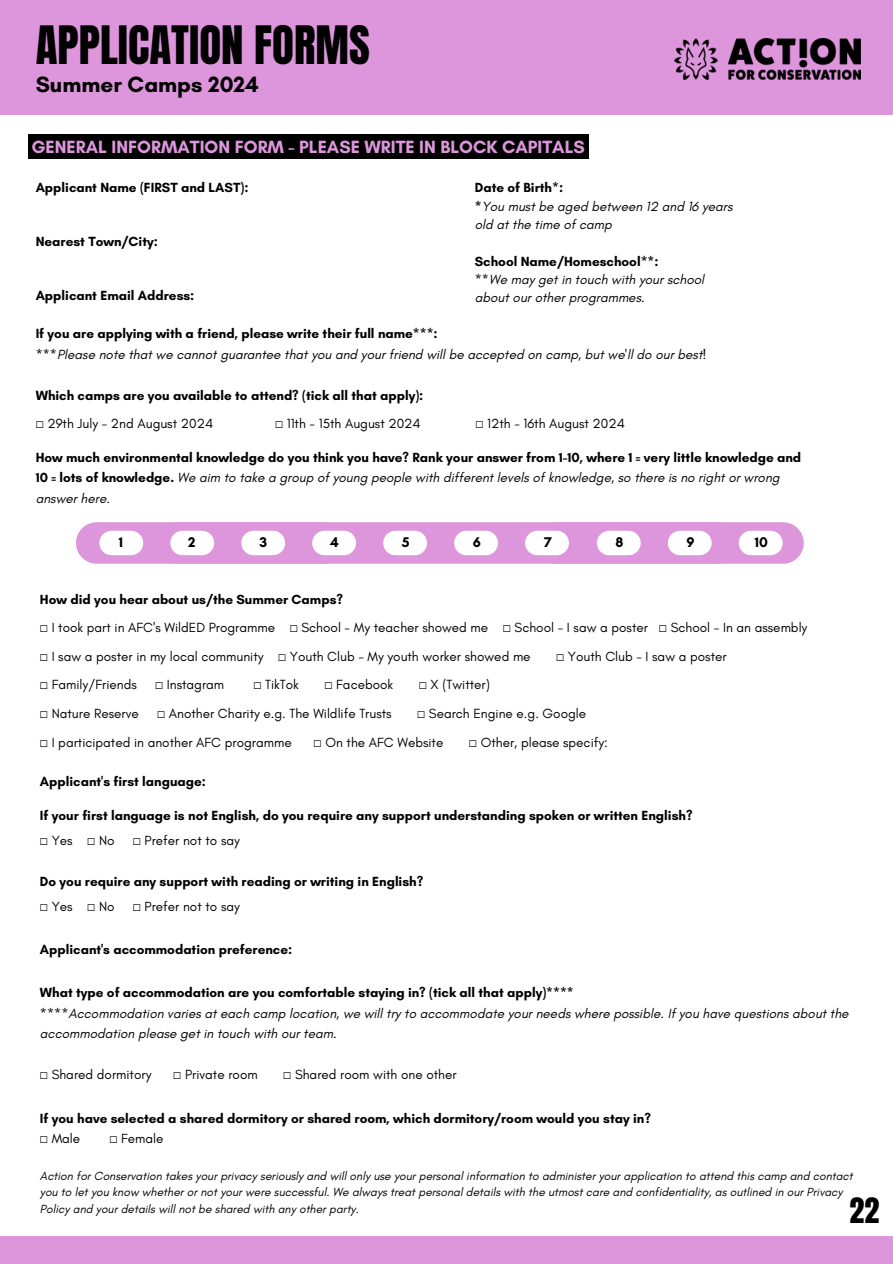
<style>
.page{position:relative;width:893px;height:1264px;background:#fff}
.page>*{position:absolute;margin:0;border:0;box-sizing:border-box;transform-origin:0 0}
.t1{font:45px "Anton";color:#000}
.t2{font:30px "Anton";color:#000}
.t3{font:700 22.5px "Glacial Indifference";color:#000}
.t4{font:700 18px "Glacial Indifference";color:#dd96dc}
.t5{font:700 14.25px "Glacial Indifference";color:#000}
.t6{font:700 13.5px/25px "Glacial Indifference";color:#000}
.t7{font:13.5px/28.3px "Glacial Indifference";color:#000}
.t8{font:italic 13.5px/18.6px "Glacial Indifference";color:#000}
.t9{font:italic 12px/16.8px "Glacial Indifference";color:#000}
.s1{font-weight:700;font-style:normal}
.s2{font-style:normal}
.s3{font-family:"Free Mono";font-weight:400}
.s4{font-weight:400}
.s5{font-family:"Free Mono"}
.s6{font-weight:400;font-style:italic}
.s7{font-weight:700}
</style>
<div class="page">
<svg style="left:76px;top:522px;width:727px;height:41px"></svg>
<div style="left:28px;top:134px;width:560px;height:25px;background:#000"></div>
<div style="left:0;top:0;width:892px;height:114px;background:#dd96dc"></div>
<img style="left:674px;top:39px;width:186px;height:40px">
<div style="left:0;top:1236px;width:892px;height:27px;background:#dd96dc"></div>
<h1 class="t1" style="left:36px;top:13px;width:335px">APPLICATION FORMS</h1>
<h3 class="t3" style="left:36px;top:71px;width:224px">Summer Camps 2024</h3>
<h3 class="t4" style="left:31px;top:136px;width:555px">GENERAL INFORMATION FORM - PLEASE WRITE IN BLOCK CAPITALS</h3>
<p class="t6" style="left:36px;top:175px;width:214px">Applicant Name (FIRST and LAST):</p>
<p class="t6" style="left:36px;top:229px;width:124px">Nearest Town/City:</p>
<p class="t6" style="left:36px;top:283px;width:160px">Applicant Email Address:</p>
<p class="t8" style="left:474px;top:178px;width:259px"><span class="s1">Date of Birth*:<br>*</span>You must be aged between 12 and 16 years old at the time of camp</p>
<p class="t8" style="left:474px;top:252px;width:231px;line-height:18px"><span class="s1">School Name/Homeschool**:<br></span><span class="s2">**</span>We may get in touch with your school about our other programmes.</p>
<p class="t6" style="left:36px;top:321px;width:403px">If you are applying with a friend, please write their full name***:</p>
<p class="t8" style="left:36px;top:345px;width:672px">***Please note that we cannot guarantee that you and your friend will be accepted on camp, but we'll do our best!</p>
<p class="t6" style="left:36px;top:382px;width:389px;line-height:27.3px">Which camps are you available to attend? (tick all that apply): <span class="s3">☐</span> <span class="s4">29th July - 2nd August 2024</span></p>
<p class="t7" style="left:275px;top:409px;width:147px"><span class="s5">☐</span> 11th - 15th August 2024</p>
<p class="t7" style="left:475px;top:409px;width:151px"><span class="s5">☐</span> 12th - 16th August 2024</p>
<p class="t6" style="left:36px;top:447px;width:767px;line-height:20.7px">How much environmental knowledge do you think you have? Rank your answer from 1-10, where 1 = very little knowledge and<br>10 = lots of knowledge. <span class="s6">We aim to take a group of young people with different levels of knowledge, so there is no right or wrong answer here.</span></p>
<p class="t5" style="left:119px;top:533px;width:6px">1</p>
<p class="t5" style="left:188px;top:533px;width:9px">2</p>
<p class="t5" style="left:259px;top:533px;width:9px">3</p>
<p class="t5" style="left:330px;top:533px;width:10px">4</p>
<p class="t5" style="left:402px;top:533px;width:9px">5</p>
<p class="t5" style="left:473px;top:533px;width:10px">6</p>
<p class="t5" style="left:544px;top:533px;width:9px">7</p>
<p class="t5" style="left:615px;top:533px;width:9px">8</p>
<p class="t5" style="left:686px;top:533px;width:10px">9</p>
<p class="t5" style="left:754px;top:533px;width:15px">10</p>
<p class="t7" style="left:40px;top:585px;width:768px"><span class="s7">How did you hear about us/the Summer Camps?<br></span><span class="s5">☐</span> I took part in AFC's WildED Programme <span class="s5">☐</span> School - My teacher showed me <span class="s5">☐</span> School - I saw a poster <span class="s5">☐</span> School - In an assembly <span class="s5">☐</span> I saw a poster in my local community <span class="s5">☐</span> Youth Club - My youth worker showed me</p>
<p class="t7" style="left:556px;top:641px;width:172px"><span class="s5">☐</span> Youth Club - I saw a poster</p>
<p class="t7" style="left:40px;top:670px;width:98px"><span class="s5">☐</span> Family/Friends</p>
<p class="t7" style="left:155px;top:670px;width:71px"><span class="s5">☐</span> Instagram</p>
<p class="t7" style="left:253px;top:670px;width:47px"><span class="s5">☐</span> TikTok</p>
<p class="t7" style="left:324px;top:670px;width:70px"><span class="s5">☐</span> Facebook</p>
<p class="t7" style="left:419px;top:670px;width:73px"><span class="s5">☐</span> X (Twitter)</p>
<p class="t7" style="left:40px;top:699px;width:100px"><span class="s5">☐</span> Nature Reserve</p>
<p class="t7" style="left:157px;top:699px;width:236px"><span class="s5">☐</span> Another Charity e.g. The Wildlife Trusts</p>
<p class="t7" style="left:417px;top:699px;width:170px"><span class="s5">☐</span> Search Engine e.g. Google</p>
<p class="t7" style="left:40px;top:728px;width:253px"><span class="s5">☐</span> I participated in another AFC programme</p>
<p class="t7" style="left:313px;top:728px;width:131px"><span class="s5">☐</span> On the AFC Website</p>
<p class="t7" style="left:469px;top:728px;width:140px"><span class="s5">☐</span> Other, please specify:</p>
<p class="t6" style="left:40px;top:768px;width:168px">Applicant's first language:</p>
<p class="t6" style="left:40px;top:802px;width:654px">If your first language is not English, do you require any support understanding spoken or written English? <span class="s3">☐</span> <span class="s4">Yes</span> <span class="s3">☐</span> <span class="s4">No</span></p>
<p class="t7" style="left:133px;top:825px;width:109px"><span class="s5">☐</span> Prefer not to say</p>
<p class="t6" style="left:40px;top:868px;width:385px">Do you require any support with reading or writing in English? <span class="s3">☐</span> <span class="s4">Yes</span> <span class="s3">☐</span> <span class="s4">No</span></p>
<p class="t7" style="left:133px;top:891px;width:109px"><span class="s5">☐</span> Prefer not to say</p>
<p class="t6" style="left:40px;top:936px;width:254px">Applicant's accommodation preference:</p>
<p class="t8" style="left:40px;top:982px;width:810px;line-height:20.5px"><span class="s1">What type of accommodation are you comfortable staying in? (tick all that apply)****<br></span><span class="s2">****</span>Accommodation varies at each camp location, we will try to accommodate your needs where possible. If you have questions about the accommodation please get in touch with our team.</p>
<p class="t7" style="left:40px;top:1060px;width:113px"><span class="s5">☐</span> Shared dormitory</p>
<p class="t7" style="left:173px;top:1060px;width:86px"><span class="s5">☐</span> Private room</p>
<p class="t7" style="left:283px;top:1060px;width:175px"><span class="s5">☐</span> Shared room with one other</p>
<p class="t6" style="left:40px;top:1107px;width:612px;line-height:20.5px">If you have selected a shared dormitory or shared room, which dormitory/room would you stay in? <span class="s3">☐</span> <span class="s4">Male</span></p>
<p class="t7" style="left:109px;top:1124px;width:56px"><span class="s5">☐</span> Female</p>
<p class="t9" style="left:40px;top:1166px;width:814px">Action for Conservation takes your privacy seriously and will only use your personal information to administer your application to attend this camp and contact you to let you know whether or not your were successful. We always treat personal details with the utmost care and confidentiality, as outlined in our Privacy<br>Policy and your details will not be shared with any other party.</p>
<h2 class="t2" style="left:849px;top:1188px;width:31px">22</h2>
</div>
